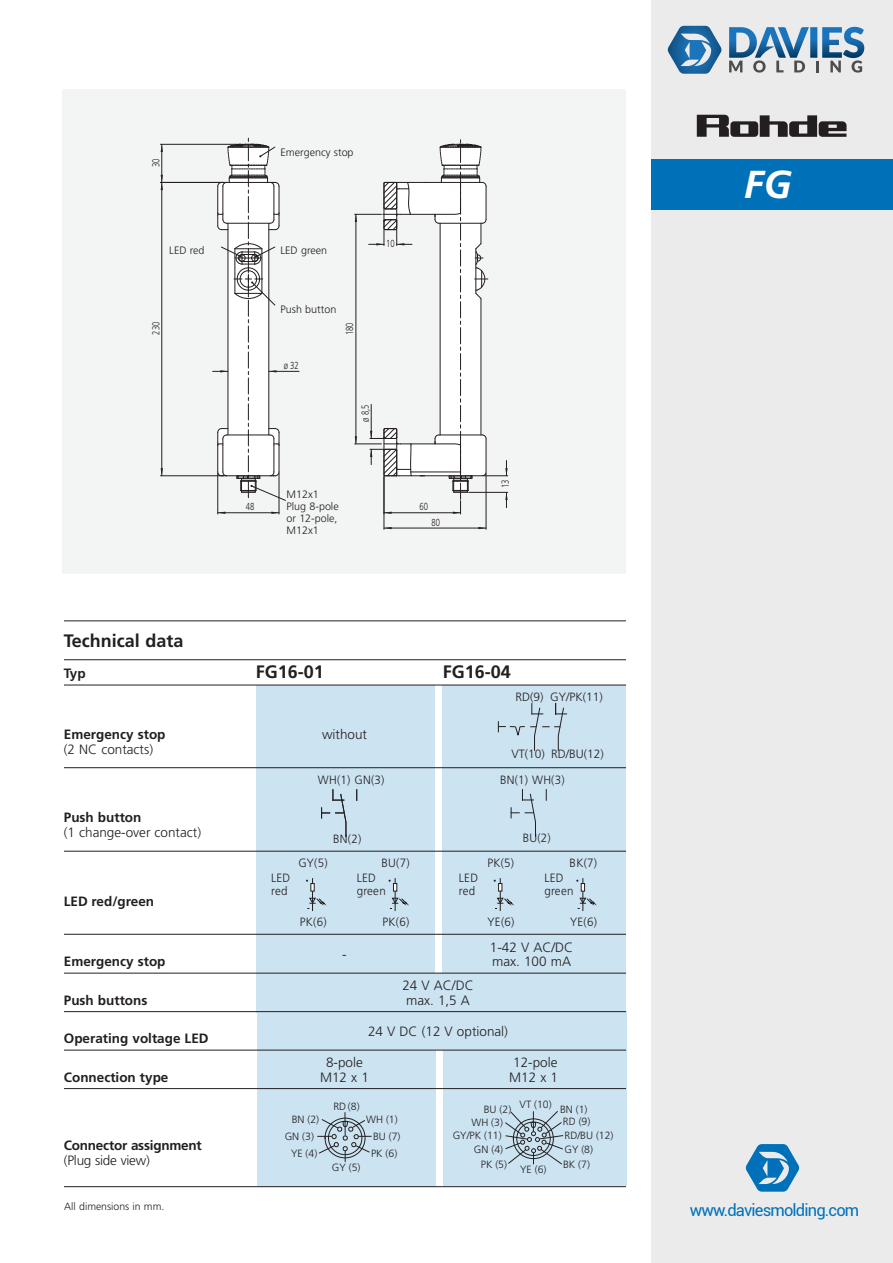
<style>
.page{position:relative;width:893px;height:1263px;background:#fff}
.page>*{position:absolute;margin:0;border:0;box-sizing:border-box;transform-origin:0 0}
.t1{font:italic 700 39px "Frutiger";color:#fff}
.t2{font:700 18px "Frutiger";color:#231f20}
.t3{font:16.5px "Roboto";letter-spacing:-.05em;color:#0071b9}
.t4{font:300 13.5px "Frutiger";color:#231f20}
.t5{font:700 13.5px "Frutiger";color:#231f20}
.t6{font:300 12px/13px "Frutiger";letter-spacing:.02em;color:#231f20}
.t7{font:300 10.8px/12.1px "Frutiger";color:#231f20}
.t8{font:300 10.5px/17px "Frutiger";color:#231f20}
.t9{font:300 10.2px "Frutiger";color:#231f20;scale:.75 1}
</style>
<div class="page">
<div style="left:651px;top:0;width:241px;height:1263px;background:#ebebec"></div>
<div style="left:257px;top:896px;width:178px;height:116px;background:#cce3f1"></div>
<div style="left:442px;top:935px;width:184px;height:115px;background:#cce3f1"></div>
<div style="left:257px;top:1011px;width:178px;height:176px;background:#cce3f1"></div>
<div style="left:443px;top:1012px;width:183px;height:174px;background:#cce3f1"></div>
<div style="left:256px;top:685px;width:179px;height:251px;background:#cce3f1"></div>
<div style="left:443px;top:685px;width:183px;height:251px;background:#cce3f1"></div>
<svg style="left:546px;top:789px;width:1px;height:12px"></svg>
<svg style="left:510px;top:789px;width:26px;height:48px"></svg>
<hr style="left:64px;top:621px;width:562px;height:1px;background:#231f20">
<hr style="left:64px;top:659px;width:562px;height:1px;background:#231f20">
<hr style="left:64px;top:685px;width:562px;height:1px;background:#231f20">
<hr style="left:64px;top:767px;width:562px;height:1px;background:#231f20">
<hr style="left:64px;top:851px;width:562px;height:1px;background:#231f20">
<hr style="left:64px;top:934px;width:562px;height:1px;background:#231f20">
<hr style="left:64px;top:973px;width:562px;height:1px;background:#231f20">
<hr style="left:64px;top:1011px;width:562px;height:1px;background:#231f20">
<hr style="left:64px;top:1050px;width:562px;height:1px;background:#231f20">
<hr style="left:64px;top:1088px;width:562px;height:1px;background:#231f20">
<hr style="left:64px;top:1186px;width:562px;height:1px;background:#231f20">
<svg style="left:356px;top:789px;width:1px;height:12px"></svg>
<svg style="left:321px;top:789px;width:26px;height:49px"></svg>
<svg style="left:498px;top:703px;width:69px;height:48px"></svg>
<svg style="left:317px;top:1112px;width:54px;height:50px"></svg>
<svg style="left:505px;top:1111px;width:58px;height:54px"></svg>
<hr style="left:395px;top:878px;width:1px;height:33px;background:#231f20">
<svg style="left:388px;top:880px;width:9px;height:11px"></svg>
<svg style="left:390px;top:898px;width:19px;height:11px"></svg>
<hr style="left:312px;top:878px;width:1px;height:33px;background:#231f20">
<svg style="left:306px;top:880px;width:8px;height:11px"></svg>
<svg style="left:307px;top:898px;width:20px;height:11px"></svg>
<hr style="left:582px;top:878px;width:1px;height:33px;background:#231f20">
<svg style="left:576px;top:880px;width:9px;height:11px"></svg>
<svg style="left:577px;top:898px;width:20px;height:11px"></svg>
<hr style="left:500px;top:878px;width:1px;height:33px;background:#231f20">
<svg style="left:493px;top:880px;width:9px;height:11px"></svg>
<svg style="left:495px;top:898px;width:19px;height:11px"></svg>
<div style="left:63px;top:89px;width:563px;height:485px;background:#f3f4f4"></div>
<hr style="left:384px;top:476px;width:1px;height:53px;background:#231f20">
<hr style="left:486px;top:473px;width:1px;height:56px;background:#231f20">
<hr style="left:384px;top:528px;width:102px;height:1px;background:#231f20">
<svg style="left:354px;top:139px;width:153px;height:375px"></svg>
<hr style="left:217px;top:473px;width:1px;height:41px;background:#231f20">
<hr style="left:279px;top:473px;width:1px;height:41px;background:#231f20">
<hr style="left:218px;top:513px;width:61px;height:1px;background:#231f20">
<hr style="left:160px;top:476px;width:62px;height:1px;background:#231f20">
<hr style="left:161px;top:182px;width:1px;height:294px;background:#231f20">
<hr style="left:269px;top:371px;width:30px;height:1px;background:#231f20">
<svg style="left:161px;top:175px;width:2px;height:15px"></svg>
<hr style="left:160px;top:144px;width:78px;height:1px;background:#231f20">
<hr style="left:160px;top:182px;width:62px;height:1px;background:#231f20">
<hr style="left:161px;top:144px;width:1px;height:38px;background:#231f20">
<svg style="left:213px;top:137px;width:73px;height:364px"></svg>
<svg style="left:696px;top:115px;width:150px;height:22px"></svg>
<div style="left:651px;top:159px;width:241px;height:51px;background:#0071b9"></div>
<svg style="left:729px;top:27px;width:135px;height:46px"></svg>
<svg style="left:667px;top:26px;width:54px;height:48px"></svg>
<svg style="left:745px;top:1144px;width:54px;height:48px"></svg>
<p class="t9" style="left:150px;top:167px;width:13px;rotate:-90deg">30</p>
<p class="t7" style="left:169px;top:244px;width:37px">LED red</p>
<p class="t9" style="left:150px;top:335px;width:19px;rotate:-90deg">230</p>
<p class="t7" style="left:280px;top:146px;width:75px">Emergency stop</p>
<p class="t7" style="left:280px;top:244px;width:48px">LED green</p>
<p class="t9" style="left:386px;top:238px;width:13px">10</p>
<p class="t7" style="left:280px;top:304px;width:57px">Push button</p>
<p class="t9" style="left:344px;top:335px;width:19px;rotate:-90deg">180</p>
<p class="t9" style="left:284px;top:360px;width:21px">ø 32</p>
<p class="t9" style="left:359px;top:422px;width:24px;rotate:-90deg">ø 8,5</p>
<p class="t9" style="left:246px;top:500px;width:13px">48</p>
<p class="t7" style="left:286px;top:488px;width:54px">M12x1<br>Plug 8-pole or 12-pole,<br>M12x1</p>
<p class="t9" style="left:419px;top:501px;width:13px">60</p>
<p class="t9" style="left:431px;top:516px;width:13px">80</p>
<p class="t9" style="left:499px;top:488px;width:13px;rotate:-90deg">13</p>
<h2 class="t2" style="left:64px;top:630px;width:121px">Technical data</h2>
<p class="t5" style="left:64px;top:665px;width:23px">Typ</p>
<h2 class="t2" style="left:256px;top:661px;width:69px">FG16-01</h2>
<h2 class="t2" style="left:443px;top:661px;width:69px">FG16-04</h2>
<p class="t5" style="left:64px;top:726px;width:103px">Emergency stop</p>
<p class="t4" style="left:322px;top:726px;width:46px">without</p>
<p class="t4" style="left:64px;top:741px;width:91px">(2 NC contacts)</p>
<p class="t6" style="left:318px;top:774px;width:68px">WH(1) GN(3)</p>
<p class="t6" style="left:515px;top:691px;width:89px">RD(9) GY/PK(11)</p>
<p class="t6" style="left:511px;top:747px;width:94px">VT(10) RD/BU(12)</p>
<p class="t6" style="left:500px;top:773px;width:66px">BN(1) WH(3)</p>
<p class="t5" style="left:64px;top:809px;width:79px">Push button</p>
<p class="t4" style="left:64px;top:825px;width:139px">(1 change-over contact)</p>
<p class="t5" style="left:64px;top:893px;width:92px">LED red/green</p>
<p class="t5" style="left:64px;top:954px;width:103px">Emergency stop</p>
<p class="t6" style="left:271px;top:872px;width:21px">LED red</p>
<p class="t6" style="left:333px;top:832px;width:30px">BN(2)</p>
<p class="t6" style="left:298px;top:857px;width:31px">GY(5)</p>
<p class="t6" style="left:381px;top:857px;width:30px">BU(7)</p>
<p class="t6" style="left:300px;top:916px;width:28px">PK(6)</p>
<p class="t6" style="left:356px;top:872px;width:31px">LED green</p>
<p class="t6" style="left:382px;top:916px;width:28px">PK(6)</p>
<p class="t6" style="left:459px;top:872px;width:21px">LED red</p>
<p class="t4" style="left:342px;top:947px;width:6px">-</p>
<p class="t4" style="left:402px;top:978px;width:73px">24 V AC/DC</p>
<p class="t6" style="left:487px;top:857px;width:28px">PK(5)</p>
<p class="t6" style="left:487px;top:916px;width:28px">YE(6)</p>
<p class="t6" style="left:522px;top:832px;width:30px">BU(2)</p>
<p class="t6" style="left:569px;top:857px;width:29px">BK(7)</p>
<p class="t6" style="left:544px;top:872px;width:31px">LED green</p>
<p class="t6" style="left:570px;top:916px;width:28px">YE(6)</p>
<p class="t4" style="left:490px;top:939px;width:85px">1-42 V AC/DC</p>
<p class="t4" style="left:492px;top:954px;width:80px">max. 100 mA</p>
<p class="t5" style="left:64px;top:992px;width:85px">Push buttons</p>
<p class="t4" style="left:406px;top:993px;width:65px">max. 1,5 A</p>
<p class="t4" style="left:368px;top:1024px;width:141px">24 V DC (12 V optional)</p>
<p class="t5" style="left:64px;top:1031px;width:146px">Operating voltage LED</p>
<p class="t4" style="left:326px;top:1055px;width:38px">8-pole</p>
<p class="t4" style="left:513px;top:1055px;width:46px">12-pole</p>
<p class="t5" style="left:64px;top:1069px;width:106px">Connection type</p>
<p class="t4" style="left:320px;top:1070px;width:50px">M12 x 1</p>
<p class="t4" style="left:509px;top:1070px;width:50px">M12 x 1</p>
<p class="t5" style="left:64px;top:1138px;width:139px">Connector assignment</p>
<p class="t4" style="left:64px;top:1153px;width:87px">(Plug side view)</p>
<p class="t8" style="left:64px;top:1198px;width:101px">All dimensions in mm.</p>
<p class="t8" style="left:333px;top:1098px;width:28px">RD(8)</p>
<p class="t8" style="left:292px;top:1111px;width:29px">BN (2)</p>
<p class="t8" style="left:371px;top:1111px;width:31px;text-indent:-5px">WH (1)<br>BU (7)<br>PK (6)</p>
<p class="t8" style="left:332px;top:1159px;width:30px">GY (5)</p>
<p class="t8" style="left:291px;top:1128px;width:28px;text-indent:-6px">GN (3)<br>YE (4)</p>
<p class="t8" style="left:484px;top:1101px;width:29px">BU (2)</p>
<p class="t8" style="left:519px;top:1096px;width:34px">VT (10)</p>
<p class="t8" style="left:560px;top:1101px;width:29px">BN (1)</p>
<p class="t8" style="left:471px;top:1114px;width:33px">WH (3)</p>
<p class="t8" style="left:563px;top:1114px;width:29px">RD (9)</p>
<p class="t8" style="left:452px;top:1127px;width:50px">GY/PK (11)</p>
<p class="t8" style="left:564px;top:1127px;width:51px">RD/BU (12)</p>
<p class="t8" style="left:474px;top:1141px;width:31px">GN (4)</p>
<p class="t8" style="left:564px;top:1141px;width:30px">GY (8)</p>
<p class="t8" style="left:480px;top:1156px;width:28px">PK (5)</p>
<p class="t8" style="left:520px;top:1161px;width:28px">YE (6)</p>
<p class="t8" style="left:563px;top:1156px;width:28px">BK (7)</p>
<h1 class="t1" style="left:743px;top:161px;width:49px">FG</h1>
<p class="t3" style="left:689px;top:1199px;width:171px">www.daviesmolding.com</p>
</div>
